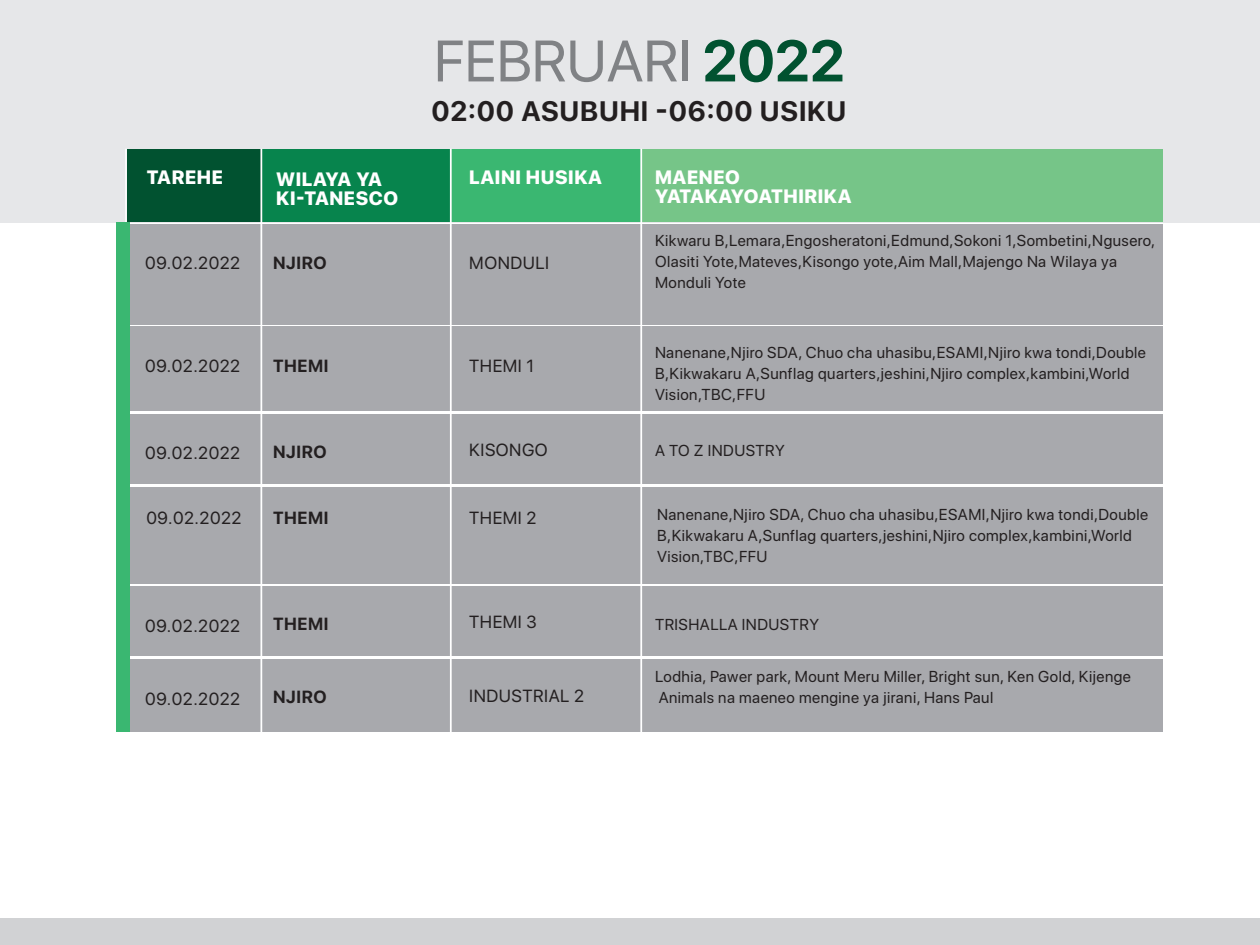
<style>
.page{position:relative;width:1260px;height:945px;background:#fff}
.page>*{position:absolute;margin:0;border:0;box-sizing:border-box;transform-origin:0 0}
.t1{font:58.1px "SF Pro Display";color:#808285}
.t2{font:700 28px "SF Pro Display";letter-spacing:.03em;color:#231f20}
.t3{font:800 19.25px/19.2px "SF Pro Display";letter-spacing:.03em;color:#fff}
.t4{font:17.5px "SF Pro Display";letter-spacing:.03em;color:#231f20}
.t5{font:700 17.5px "SF Pro Display";letter-spacing:.03em;color:#231f20}
.t6{font:15.75px/21px "SF Pro Display";letter-spacing:.03em;color:#231f20}
.s1{font-weight:700;color:#015230}
</style>
<div class="page">
<div style="left:0;top:0;width:1260px;height:222px;background:#e6e7e9"></div>
<div style="left:0;top:919px;width:1260px;height:26px;background:#d1d2d4"></div>
<div style="left:126px;top:149px;width:137px;height:73px;background:#015230"></div>
<div style="left:126px;top:224px;width:1037px;height:101px;background:#a8a9ad"></div>
<div style="left:126px;top:326px;width:1037px;height:85px;background:#a8a9ad"></div>
<div style="left:126px;top:414px;width:1037px;height:70px;background:#a8a9ad"></div>
<div style="left:126px;top:487px;width:1037px;height:96px;background:#a8a9ad"></div>
<div style="left:126px;top:586px;width:1037px;height:69px;background:#a8a9ad"></div>
<div style="left:126px;top:660px;width:1037px;height:72px;background:#a8a9ad"></div>
<div style="left:451px;top:149px;width:190px;height:73px;background:#3ab771"></div>
<div style="left:641px;top:149px;width:522px;height:73px;background:#76c588"></div>
<div style="left:261px;top:149px;width:190px;height:73px;background:#07844d"></div>
<hr style="left:125px;top:149px;width:2px;height:767px;background:#fff">
<hr style="left:260px;top:149px;width:2px;height:767px;background:#fff">
<hr style="left:450px;top:149px;width:2px;height:767px;background:#fff">
<hr style="left:640px;top:149px;width:2px;height:767px;background:#fff">
<div style="left:116px;top:222px;width:14px;height:510px;background:#3ab771"></div>
<p class="t3" style="left:147px;top:166px;width:78px">TAREHE</p>
<p class="t3" style="left:276px;top:168px;width:123px">WILAYA YA<br>KI-TANESCO</p>
<h1 class="t1" style="left:434px;top:16px;width:412px">FEBRUARI <span class="s1">2022</span></h1>
<h2 class="t2" style="left:432px;top:94px;width:416px">02:00 ASUBUHI -06:00 USIKU</h2>
<p class="t3" style="left:469px;top:166px;width:134px">LAINI HUSIKA</p>
<p class="t3" style="left:655px;top:166px;width:198px">MAENEO<br>YATAKAYOATHIRIKA</p>
<p class="t4" style="left:145px;top:249px;width:96px">09.02.2022</p>
<p class="t5" style="left:273px;top:253px;width:55px">NJIRO</p>
<p class="t4" style="left:469px;top:249px;width:81px">MONDULI</p>
<p class="t4" style="left:145px;top:352px;width:96px">09.02.2022</p>
<p class="t5" style="left:273px;top:355px;width:57px">THEMI</p>
<p class="t4" style="left:469px;top:352px;width:67px">THEMI 1</p>
<p class="t6" style="left:655px;top:230px;width:502px">Kikwaru B,Lemara,Engosheratoni,Edmund,Sokoni 1,Sombetini,Ngusero,<br>Olasiti Yote,Mateves,Kisongo yote,Aim Mall,Majengo Na Wilaya ya<br>Monduli Yote</p>
<p class="t6" style="left:655px;top:341px;width:492px">Nanenane,Njiro SDA, Chuo cha uhasibu,ESAMI,Njiro kwa tondi,Double<br>B,Kikwakaru A,Sunflag quarters,jeshini,Njiro complex,kambini,World<br>Vision,TBC,FFU</p>
<p class="t4" style="left:145px;top:440px;width:96px">09.02.2022</p>
<p class="t5" style="left:273px;top:441px;width:55px">NJIRO</p>
<p class="t4" style="left:469px;top:436px;width:80px">KISONGO</p>
<p class="t6" style="left:655px;top:440px;width:131px">A TO Z INDUSTRY</p>
<p class="t4" style="left:146px;top:504px;width:96px">09.02.2022</p>
<p class="t5" style="left:273px;top:508px;width:57px">THEMI</p>
<p class="t4" style="left:469px;top:504px;width:69px">THEMI 2</p>
<p class="t6" style="left:657px;top:504px;width:492px">Nanenane,Njiro SDA, Chuo cha uhasibu,ESAMI,Njiro kwa tondi,Double<br>B,Kikwakaru A,Sunflag quarters,jeshini,Njiro complex,kambini,World<br>Vision,TBC,FFU</p>
<p class="t4" style="left:145px;top:612px;width:96px">09.02.2022</p>
<p class="t5" style="left:273px;top:614px;width:57px">THEMI</p>
<p class="t4" style="left:469px;top:609px;width:69px">THEMI 3</p>
<p class="t6" style="left:655px;top:614px;width:165px">TRISHALLA INDUSTRY</p>
<p class="t4" style="left:145px;top:685px;width:96px">09.02.2022</p>
<p class="t5" style="left:273px;top:687px;width:55px">NJIRO</p>
<p class="t4" style="left:469px;top:682px;width:116px">INDUSTRIAL 2</p>
<p class="t6" style="left:655px;top:666px;width:477px">Lodhia, Pawer park, Mount Meru Miller, Bright sun, Ken Gold, Kijenge<br>Animals na maeneo mengine ya jirani, Hans Paul</p>
</div>
